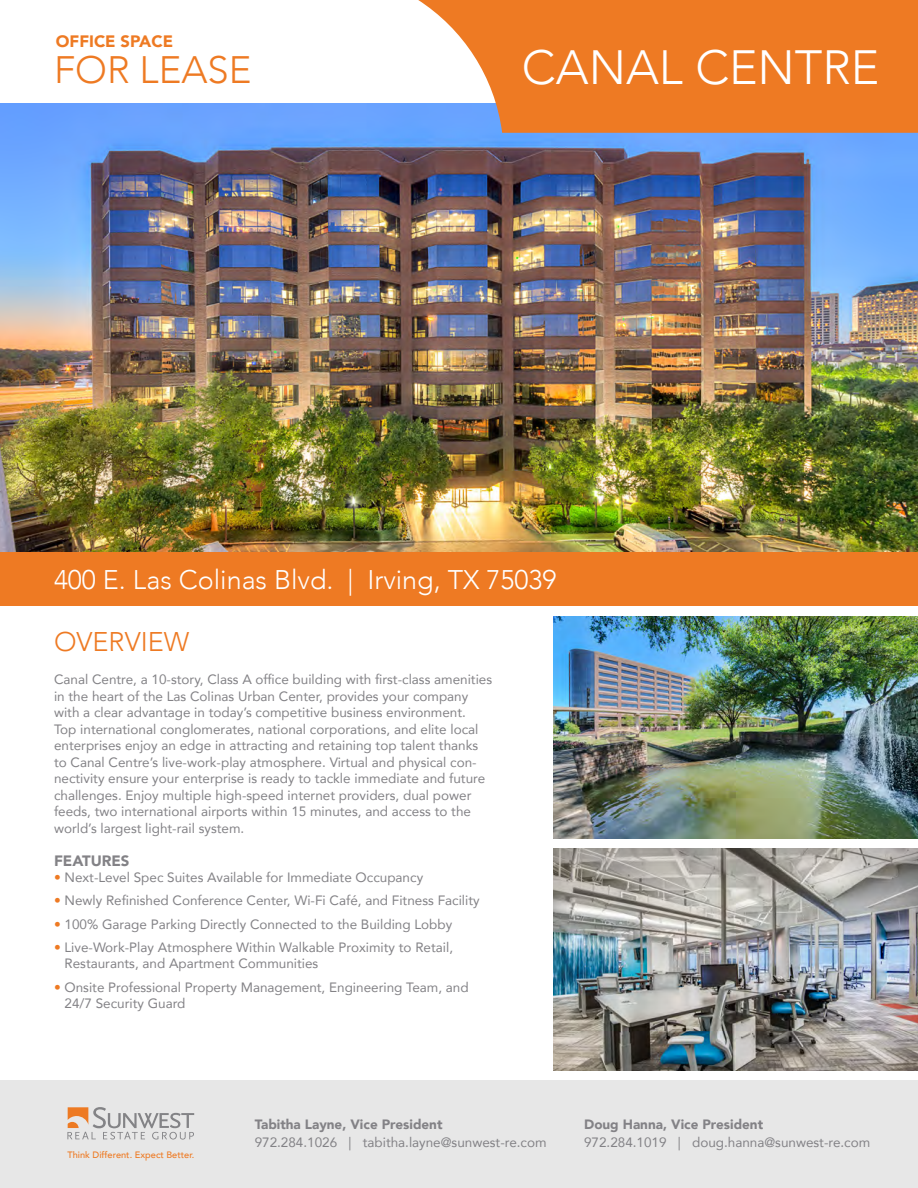
<style>
.page{position:relative;width:918px;height:1188px;background:#fff}
.page>*{position:absolute;margin:0;border:0;box-sizing:border-box;transform-origin:0 0}
.t1{font:300 48px "Avenir";color:#fff}
.t2{font:300 38.25px "Avenir";color:#ee7a23}
.t3{font:300 27px "Avenir";color:#ee7a23}
.t4{font:300 26.85px "Avenir";color:#fff}
.t5{font:900 16.5px "Avenir";color:#ee7a23}
.t6{font:900 15px "Avenir";color:#838286}
.t7{font:13.5px/16.5px "Avenir";color:#838286}
.t8{font:900 13.5px "Avenir";color:#838286}
.t9{font:500 9.3px "Avenir";color:#ee7a23}
.s1{color:#ee7a23}
</style>
<div class="page">
<img style="left:0;top:104px;width:918px;height:448px">
<div style="left:0;top:552px;width:918px;height:54px;background:#ee7a23"></div>
<svg style="left:417px;top:0;width:501px;height:133px;background:#ea853c"></svg>
<img style="left:553px;top:616px;width:365px;height:222px">
<img style="left:553px;top:848px;width:365px;height:223px">
<div style="left:0;top:1080px;width:918px;height:108px;background:#e7e7e7"></div>
<svg style="left:67px;top:1107px;width:127px;height:33px"></svg>
<p class="t5" style="left:56px;top:27px;width:119px">OFFICE SPACE</p>
<p class="t2" style="left:54px;top:48px;width:199px">FOR LEASE</p>
<p class="t1" style="left:522px;top:39px;width:359px">CANAL CENTRE</p>
<p class="t4" style="left:54px;top:564px;width:504px">400 E. Las Colinas Blvd. | Irving, TX 75039</p>
<p class="t3" style="left:54px;top:626px;width:137px">OVERVIEW</p>
<p class="t7" style="left:54px;top:671px;width:440px">Canal Centre, a 10-story, Class A office building with first-class amenities in the heart of the Las Colinas Urban Center, provides your company with a clear advantage in today’s competitive business environment.<br>Top international conglomerates, national corporations, and elite local enterprises enjoy an edge in attracting and retaining top talent thanks to Canal Centre’s live-work-play atmosphere. Virtual and physical con&shy;nectivity ensure your enterprise is ready to tackle immediate and future challenges. Enjoy multiple high-speed internet providers, dual power feeds, two international airports within 15 minutes, and access to the world’s largest light-rail system.</p>
<p class="t6" style="left:54px;top:848px;width:77px">FEATURES</p>
<p class="t7" style="left:54px;top:869px;width:371px"><span class="s1">•</span> Next-Level Spec Suites Available for Immediate Occupancy</p>
<p class="t7" style="left:54px;top:892px;width:427px"><span class="s1">•</span> Newly Refinished Conference Center, Wi-Fi Café, and Fitness Facility</p>
<p class="t7" style="left:54px;top:915px;width:400px"><span class="s1">•</span> 100% Garage Parking Directly Connected to the Building Lobby</p>
<p class="t7" style="left:65px;top:939px;width:390px;text-indent:-11px"><span class="s1">•</span> Live-Work-Play Atmosphere Within Walkable Proximity to Retail,<br>Restaurants, and Apartment Communities</p>
<p class="t7" style="left:65px;top:978px;width:406px;text-indent:-11px"><span class="s1">•</span> Onsite Professional Property Management, Engineering Team, and<br>24/7 Security Guard</p>
<p class="t9" style="left:67px;top:1147px;width:129px">Think Different. Expect Better.</p>
<p class="t8" style="left:255px;top:1112px;width:189px">Tabitha Layne, Vice President</p>
<p class="t7" style="left:255px;top:1133px;width:293px">972.284.1026 | tabitha.layne@sunwest-re.com</p>
<p class="t8" style="left:584px;top:1112px;width:181px">Doug Hanna, Vice President</p>
<p class="t7" style="left:584px;top:1133px;width:288px">972.284.1019 | doug.hanna@sunwest-re.com</p>
</div>
